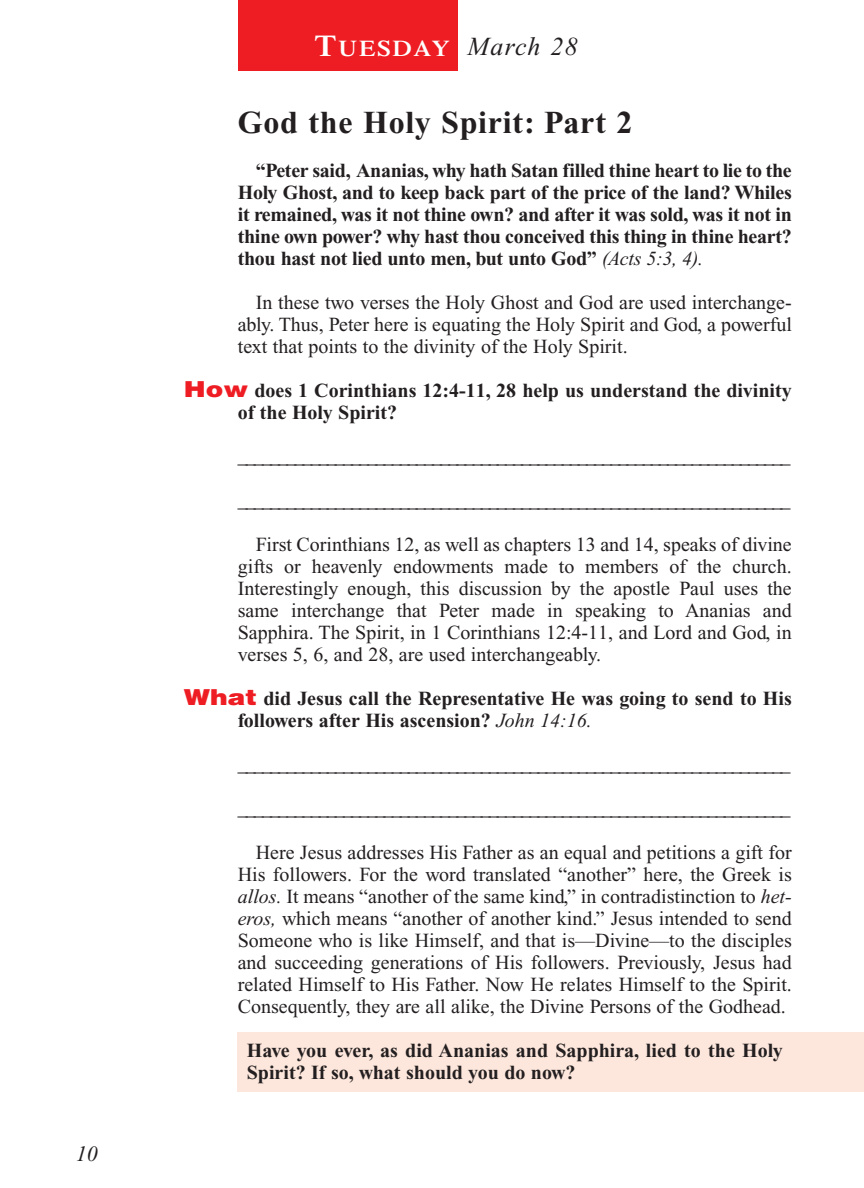
<style>
.page{position:relative;width:864px;height:1188px;background:#fff}
.page>*{position:absolute;margin:0;border:0;box-sizing:border-box;transform-origin:0 0}
.t1{font:700 32px "Times New Roman";letter-spacing:.025em;color:#231f20}
.t2{font:italic 26px "Times New Roman";letter-spacing:.05em;color:#231f20}
.t3{font:italic 22px "Times New Roman";color:#231f20}
.t4{font:20px/22px "Times New Roman";color:#231f20;text-align:justify}
.t5{font:700 20px/22px "Times New Roman";color:#231f20}
.s1{font-family:"Times";font-weight:600;font-style:normal;font-size:30px;color:#fff}
.s2{font-family:"Times";font-weight:600;font-style:normal;font-size:22.4px;color:#fff}
.s3{font-weight:400;font-style:italic}
.s4{font-family:"Helvetica";font-weight:900;font-size:22px;color:#ee1d23}
.s5{font-style:italic}
</style>
<div class="page">
<div style="left:237px;top:1032px;width:627px;height:59px;background:#fde7dc"></div>
<div style="left:238px;top:0;width:220px;height:71px;background:#ee1d23"></div>
<p class="t3" style="left:76px;top:1146px;width:23px">10</p>
<h2 class="t2" style="left:315px;top:37px;width:265px"><span class="s1">T</span><span class="s2">UESDAY</span> March 28</h2>
<h1 class="t1" style="left:238px;top:112px;width:396px">God the Holy Spirit: Part 2</h1>
<p class="t5" style="left:238px;top:161px;width:556px;text-align:justify;text-indent:18px">“Peter said, Ananias, why hath Satan filled thine heart to lie to the Holy Ghost, and to keep back part of the price of the land? Whiles it remained, was it not thine own? and after it was sold, was it not in thine own power? why hast thou conceived this thing in thine heart? thou hast not lied unto men, but unto God” <span class="s3">(Acts 5:3, 4).</span></p>
<p class="t4" style="left:238px;top:293px;width:556px;text-indent:18px">In these two verses the Holy Ghost and God are used interchange&shy;ably. Thus, Peter here is equating the Holy Spirit and God, a powerful text that points to the divinity of the Holy Spirit.</p>
<p class="t5" style="left:238px;top:381px;width:556px;text-indent:-54px"><span class="s4">How</span> does 1 Corinthians 12:4-11, 28 help us understand the divinity of the Holy Spirit?</p>
<p class="t4" style="left:238px;top:447px;width:554px">____________________________________________________________________</p>
<p class="t4" style="left:238px;top:491px;width:554px">____________________________________________________________________</p>
<p class="t4" style="left:238px;top:535px;width:556px;text-indent:18px">First Corinthians 12, as well as chapters 13 and 14, speaks of divine gifts or heavenly endowments made to members of the church.<br>Interestingly enough, this discussion by the apostle Paul uses the same interchange that Peter made in speaking to Ananias and Sapphira. The Spirit, in 1 Corinthians 12:4-11, and Lord and God, in verses 5, 6, and 28, are used interchangeably.</p>
<p class="t5" style="left:238px;top:689px;width:556px;text-indent:-54px"><span class="s4">What</span> did Jesus call the Representative He was going to send to His followers after His ascension? <span class="s3">John 14:16.</span></p>
<p class="t4" style="left:238px;top:755px;width:554px">____________________________________________________________________</p>
<p class="t4" style="left:238px;top:799px;width:554px">____________________________________________________________________</p>
<p class="t4" style="left:238px;top:843px;width:556px;text-indent:18px">Here Jesus addresses His Father as an equal and petitions a gift for His followers. For the word translated “another” here, the Greek is <span class="s5">allos.</span> It means “another of the same kind,” in contradistinction to <span class="s5">het&shy;eros,</span> which means “another of another kind.” Jesus intended to send Someone who is like Himself, and that is—Divine—to the disciples and succeeding generations of His followers. Previously, Jesus had related Himself to His Father. Now He relates Himself to the Spirit.<br>Consequently, they are all alike, the Divine Persons of the Godhead.</p>
<p class="t5" style="left:247px;top:1041px;width:538px">Have you ever, as did Ananias and Sapphira, lied to the Holy<br>Spirit? If so, what should you do now?</p>
</div>
